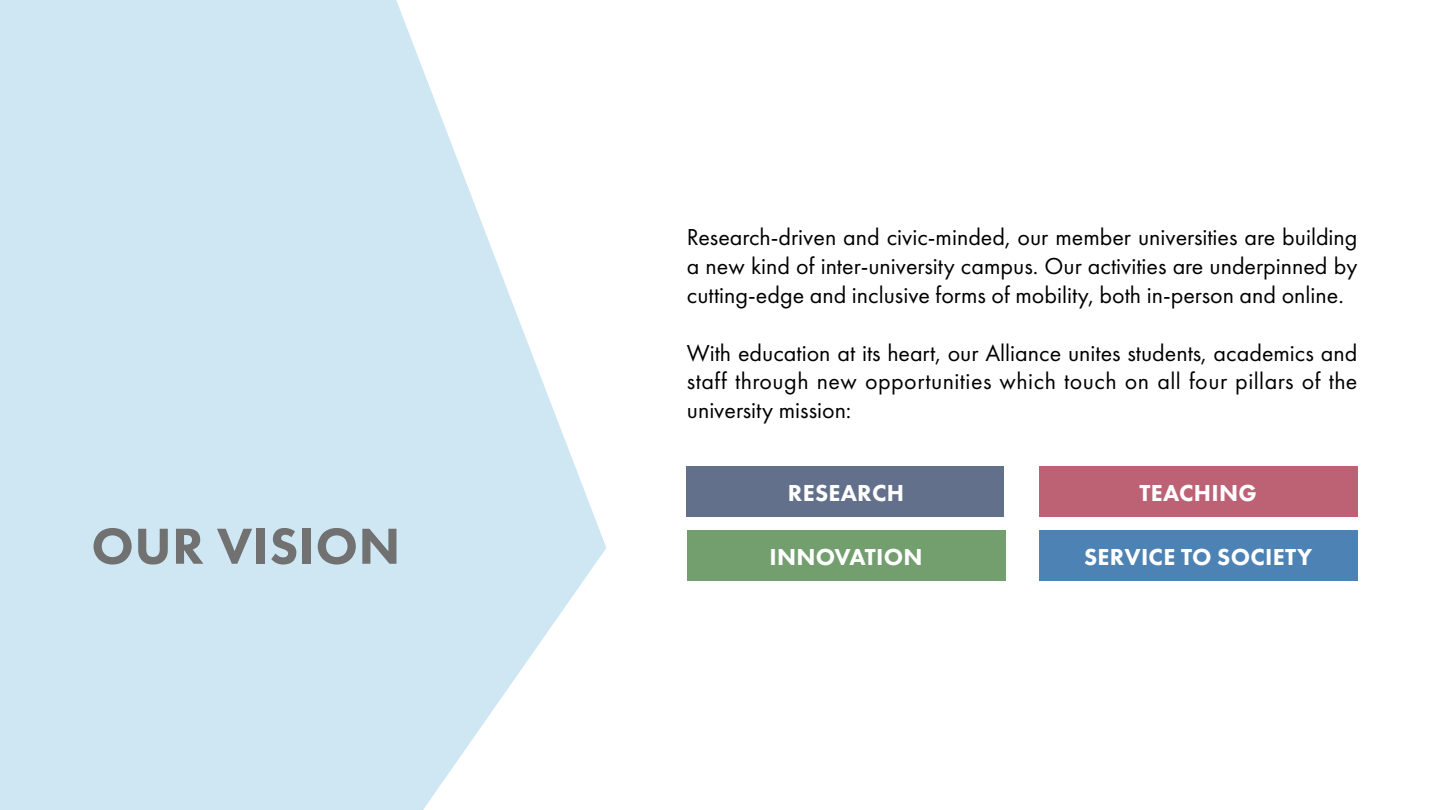
<style>
.page{position:relative;width:1440px;height:810px;background:#fff}
.page>*{position:absolute;margin:0;border:0;box-sizing:border-box;transform-origin:0 0}
.t1{font:800 52.5px "Futura PT";letter-spacing:.01em;color:#717171}
.t2{font:24px/28.8px "Futura PT";color:#000;text-align:justify}
.t3{font:800 24px "Futura PT";letter-spacing:.01em;color:#fff}
</style>
<div class="page">
<svg style="left:0;top:0;width:606px;height:810px;fill:#cfe6f3"></svg>
<div style="left:1039px;top:467px;width:318px;height:50px;background:#bd6175"></div>
<div style="left:1039px;top:530px;width:318px;height:51px;background:#4d82b5"></div>
<div style="left:687px;top:530px;width:318px;height:51px;background:#739e6e"></div>
<div style="left:687px;top:467px;width:317px;height:50px;background:#63708c"></div>
<h1 class="t1" style="left:91px;top:513px;width:311px">OUR VISION</h1>
<p class="t2" style="left:687px;top:223px;width:672px">Research-driven and civic-minded, our member universities are building a new kind of inter-university campus. Our activities are underpinned by cutting-edge and inclusive forms of mobility, both in-person and online.</p>
<p class="t2" style="left:687px;top:338px;width:672px">With education at its heart, our Alliance unites students, academics and staff through new opportunities which touch on all four pillars of the university mission:</p>
<p class="t3" style="left:788px;top:478px;width:118px">RESEARCH</p>
<p class="t3" style="left:1140px;top:478px;width:119px">TEACHING</p>
<p class="t3" style="left:770px;top:542px;width:155px">INNOVATION</p>
<p class="t3" style="left:1084px;top:542px;width:230px">SERVICE TO SOCIETY</p>
</div>
